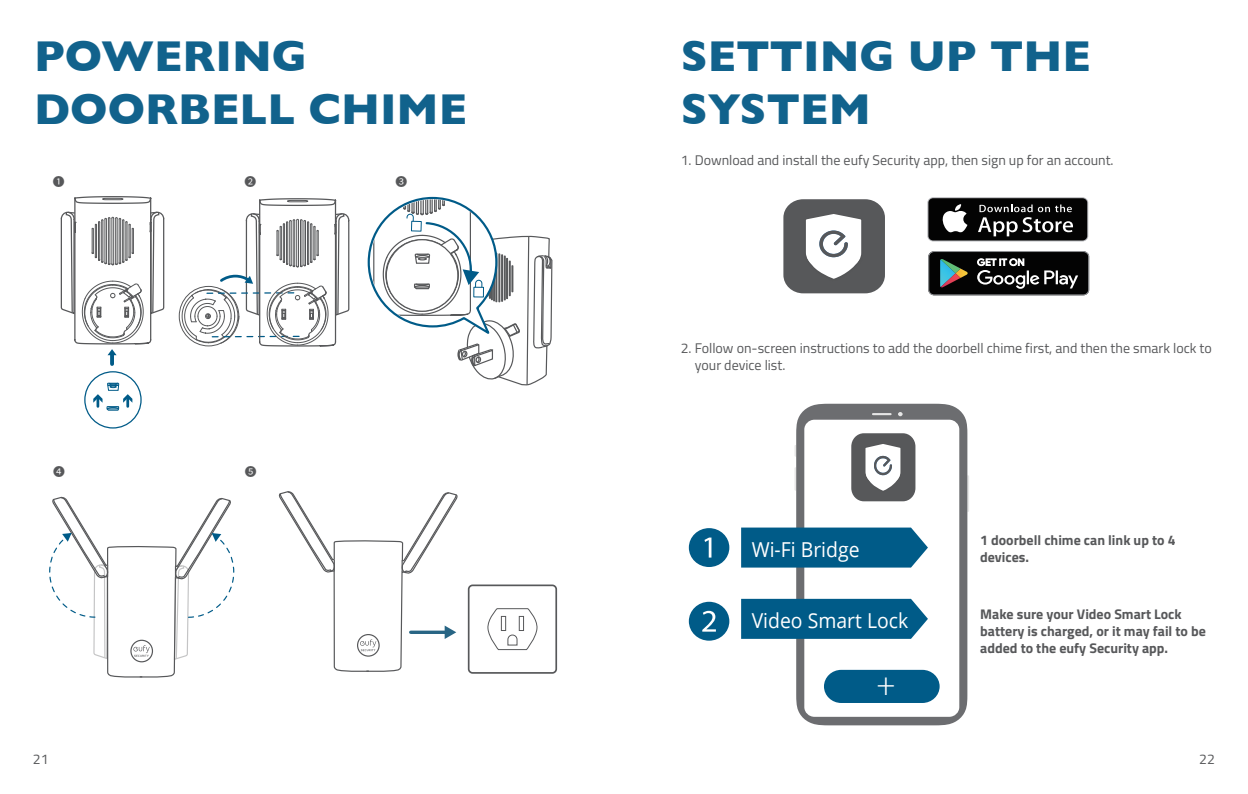
<style>
.page{position:relative;width:1248px;height:794px;background:#fff}
.page>*{position:absolute;margin:0;border:0;box-sizing:border-box;transform-origin:0 0}
.Primary_Title{font:700 44px/52.8px "Gill Sans";color:#11628c}
.t1{font:300 34.4px "Adobe Song Std";color:#fff;scale:.94 1}
.t2{font:20.6px "Open Sans";color:#fff;scale:.94 1}
._2_5{font:14px/16.8px "Titillium Web";color:#57585a}
._2_5-2{font:700 14px/16.8px "Titillium Web";color:#57585a}
.t3{font:11.8px "Noto Sans Hans";color:#57585a}
</style>
<div class="page">
<svg style="left:93px;top:375px;width:10px;height:33px"></svg>
<svg style="left:60px;top:196px;width:105px;height:158px"></svg>
<svg style="left:106px;top:354px;width:69px;height:324px"></svg>
<svg style="left:49px;top:497px;width:101px;height:181px"></svg>
<div style="left:468px;top:584px;width:89px;height:89px;border:2px solid #57585a;border-radius:4px"></div>
<svg style="left:174px;top:196px;width:379px;height:476px"></svg>
<svg style="left:927px;top:197px;width:161px;height:44px"></svg>
<div style="left:928px;top:198px;width:159px;height:42px;background:#030303;border-radius:5px"></div>
<svg style="left:942px;top:204px;width:25px;height:28px"></svg>
<svg style="left:978px;top:204px;width:94px;height:32px"></svg>
<svg style="left:928px;top:251px;width:161px;height:44px;background:#2c2f2e"></svg>
<svg style="left:783px;top:199px;width:101px;height:94px"></svg>
<svg style="left:794px;top:445px;width:2px;height:11px"></svg>
<svg style="left:967px;top:475px;width:2px;height:37px"></svg>
<svg style="left:794px;top:467px;width:2px;height:24px"></svg>
<svg style="left:796px;top:404px;width:171px;height:321px;background:#7a7b7e"></svg>
<hr style="left:871px;top:413px;width:20px;height:2px;background:#e6e6e6">
<svg style="left:897px;top:412px;width:5px;height:4px"></svg>
<div style="left:804px;top:420px;width:155px;height:297px;background:#fff;border-radius:10px"></div>
<svg style="left:824px;top:670px;width:115px;height:33px;background:#0f648f"></svg>
<svg style="left:851px;top:433px;width:64px;height:68px"></svg>
<svg style="left:741px;top:527px;width:186px;height:40px;background:#0d638e"></svg>
<svg style="left:741px;top:599px;width:186px;height:40px;background:#0b628d"></svg>
<svg style="left:686px;top:600px;width:45px;height:42px"></svg>
<div style="left:688px;top:602px;width:41px;height:38px;background:#005b88;border-radius:50%"></div>
<svg style="left:702px;top:611px;width:13px;height:20px"></svg>
<svg style="left:688px;top:528px;width:41px;height:39px"></svg>
<div style="left:692px;top:531px;width:33px;height:32px;background:#005b88;border-radius:50%"></div>
<svg style="left:704px;top:537px;width:7px;height:20px"></svg>
<p class="Primary_Title" style="left:34px;top:29px;width:434px">POWERING<br>DOORBELL CHIME</p>
<p class="t3" style="left:53px;top:175px;width:13px">❶</p>
<p class="t3" style="left:244px;top:175px;width:13px">❷</p>
<p class="t3" style="left:395px;top:175px;width:13px">❸</p>
<p class="t3" style="left:53px;top:464px;width:13px">❹</p>
<p class="t3" style="left:245px;top:464px;width:13px">❺</p>
<p class="Primary_Title" style="left:680px;top:29px;width:412px">SETTING UP THE<br>SYSTEM</p>
<p class="_2_5" style="left:680px;top:151px;width:434px">1. Download and install the eufy Security app, then sign up for an account.</p>
<p class="_2_5" style="left:694px;top:339px;width:518px;text-indent:-14px">2. Follow on-screen instructions to add the doorbell chime first, and then the smark lock to your device list.</p>
<p class="t2" style="left:751px;top:535px;width:116px">Wi-Fi Bridge</p>
<p class="t2" style="left:751px;top:606px;width:168px">Video Smart Lock</p>
<p class="t1" style="left:876px;top:663px;width:22px">+</p>
<p class="_2_5-2" style="left:980px;top:531px;width:197px">1 doorbell chime can link up to 4 devices.</p>
<p class="_2_5-2" style="left:980px;top:605px;width:227px">Make sure your Video Smart Lock battery is charged, or it may fail to be added to the eufy Security app.</p>
<p class="_2_5" style="left:33px;top:750px;width:17px">21</p>
<p class="_2_5" style="left:1198px;top:750px;width:17px">22</p>
</div>
